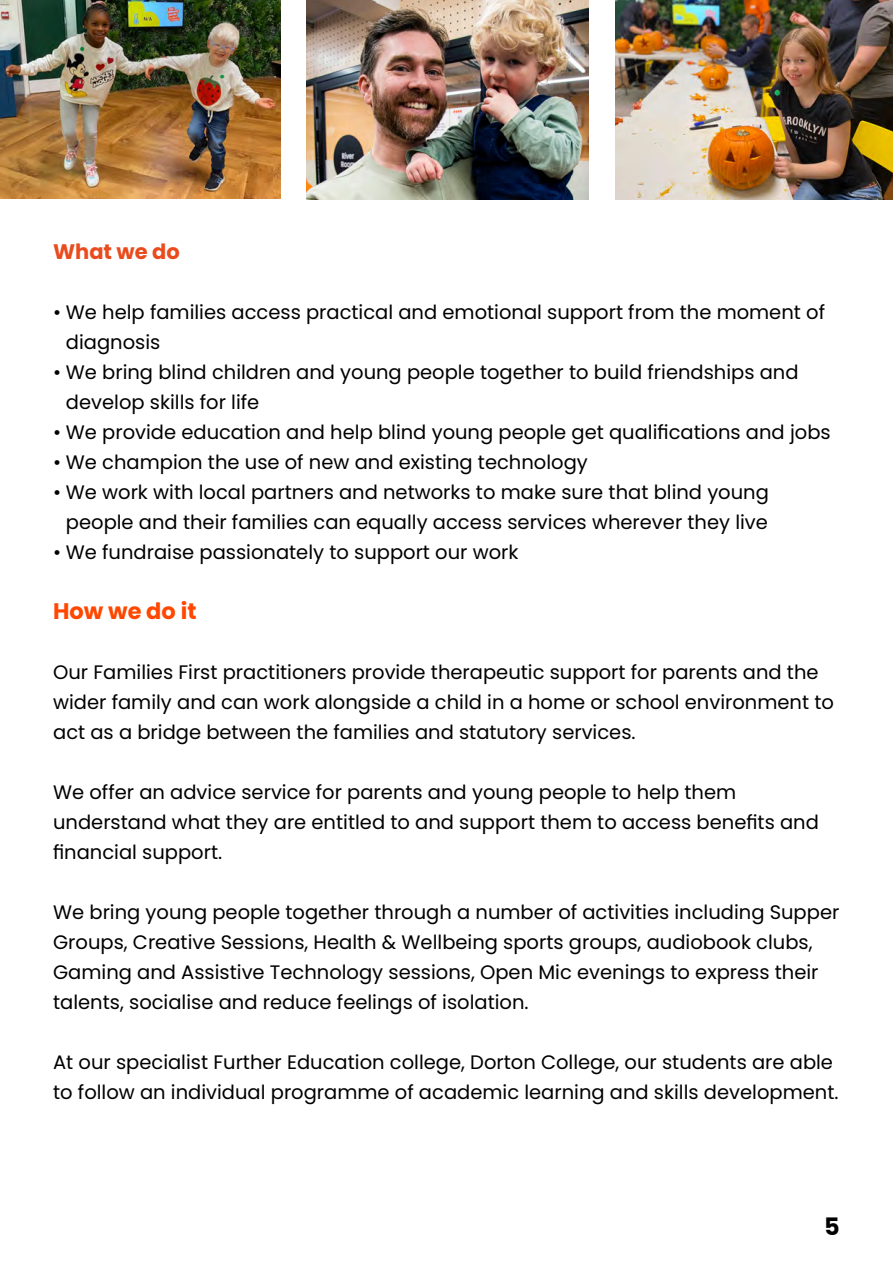
<style>
.page{position:relative;width:893px;height:1263px;background:#fff}
.page>*{position:absolute;margin:0;border:0;box-sizing:border-box;transform-origin:0 0}
.t1{font:700 24px "Poppins";color:#000}
.paragraph{font:700 22.5px "Poppins";color:#ff4700}
.paragraph-2{font:700 21px "Poppins";color:#e94b1d}
.paragraph-3{font:19.5px/30px "Poppins";color:#000}
</style>
<div class="page">
<img style="left:0;top:0;width:281px;height:199px">
<img style="left:306px;top:0;width:283px;height:199px">
<img style="left:615px;top:0;width:278px;height:199px">
<p class="paragraph-2" style="left:53px;top:240px;width:128px">What we do</p>
<p class="paragraph-3" style="left:66px;top:297px;width:761px;text-indent:-13px">• We help families access practical and emotional support from the moment of diagnosis</p>
<p class="paragraph-3" style="left:66px;top:357px;width:734px;text-indent:-13px">• We bring blind children and young people together to build friendships and develop skills for life</p>
<p class="paragraph-3" style="left:53px;top:417px;width:779px">• We provide education and help blind young people get qualifications and jobs</p>
<p class="paragraph-3" style="left:53px;top:447px;width:536px">• We champion the use of new and existing technology</p>
<p class="paragraph-3" style="left:53px;top:477px;width:717px;text-align:right">• We work with local partners and networks to make sure that blind young people and their families can equally access services wherever they live</p>
<p class="paragraph-3" style="left:53px;top:537px;width:467px">• We fundraise passionately to support our work</p>
<p class="paragraph" style="left:53px;top:598px;width:145px">How we do it</p>
<p class="paragraph-3" style="left:53px;top:657px;width:782px">Our Families First practitioners provide therapeutic support for parents and the wider family and can work alongside a child in a home or school environment to act as a bridge between the families and statutory services.</p>
<p class="paragraph-3" style="left:53px;top:777px;width:767px">We offer an advice service for parents and young people to help them understand what they are entitled to and support them to access benefits and financial support.</p>
<p class="paragraph-3" style="left:53px;top:897px;width:788px">We bring young people together through a number of activities including Supper Groups, Creative Sessions, Health &amp; Wellbeing sports groups, audiobook clubs, Gaming and Assistive Technology sessions, Open Mic evenings to express their talents, socialise and reduce feelings of isolation.</p>
<p class="paragraph-3" style="left:53px;top:1047px;width:787px">At our specialist Further Education college, Dorton College, our students are able to follow an individual programme of academic learning and skills development.</p>
<p class="t1" style="left:824px;top:1213px;width:17px">5</p>
</div>
